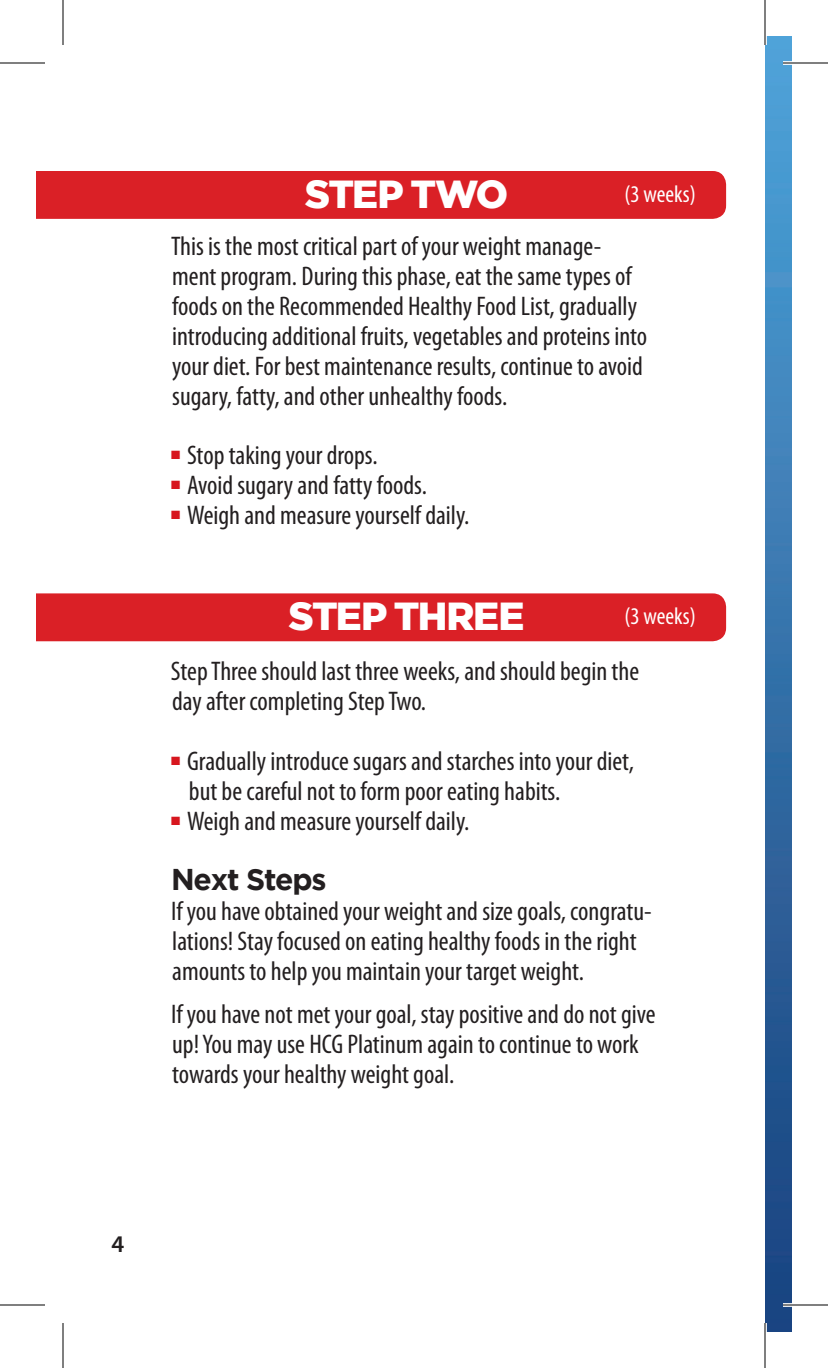
<style>
.page{position:relative;width:828px;height:1368px;background:#fff}
.page>*{position:absolute;margin:0;border:0;box-sizing:border-box;transform-origin:0 0}
.t1{font:900 39px "Gotham";letter-spacing:-.045em;color:#fff}
.t2{font:700 30px "Gotham";letter-spacing:-.04em;color:#231f20}
.t3{font:condensed 27px/30px "Myriad Pro";color:#231f20}
.t4{font:condensed 24px "Myriad Pro";color:#fff}
.t5{font:600 24px "Myriad Pro";color:#231f20}
</style>
<div class="page">
<img style="left:765px;top:36px;width:27px;height:1296px">
<div style="left:36px;top:171px;width:690px;height:48px;background:#da2026"></div>
<div style="left:36px;top:593px;width:690px;height:48px;background:#da2026"></div>
<svg style="left:783px;top:61px;width:9px;height:4px"></svg>
<svg style="left:783px;top:1303px;width:9px;height:4px"></svg>
<hr style="left:763px;top:0;width:4px;height:45px;background:#fff">
<hr style="left:763px;top:1323px;width:4px;height:45px;background:#fff">
<hr style="left:0;top:62px;width:45px;height:2px;background:#000">
<hr style="left:783px;top:62px;width:45px;height:2px;background:#000">
<hr style="left:0;top:1304px;width:45px;height:2px;background:#000">
<hr style="left:783px;top:1304px;width:45px;height:2px;background:#000">
<hr style="left:62px;top:0;width:2px;height:45px;background:#000">
<hr style="left:62px;top:1323px;width:2px;height:45px;background:#000">
<hr style="left:764px;top:0;width:2px;height:45px;background:#000">
<hr style="left:764px;top:1323px;width:2px;height:45px;background:#000">
<h1 class="t1" style="left:305px;top:171px;width:205px">STEP TWO</h1>
<p class="t4" style="left:625px;top:179px;width:73px">(3 weeks)</p>
<p class="t3" style="left:171px;top:231px;width:478px">This is the most critical part of your weight manage&shy;ment program. During this phase, eat the same types of foods on the Recommended Healthy Food List, gradually introducing additional fruits, vegetables and proteins into your diet. For best maintenance results, continue to avoid sugary, fatty, and other unhealthy foods.</p>
<p class="t3" style="left:171px;top:440px;width:208px"><sup>■</sup> Stop taking your drops.</p>
<p class="t3" style="left:171px;top:470px;width:257px"><sup>■</sup> Avoid sugary and fatty foods.</p>
<p class="t3" style="left:171px;top:500px;width:300px"><sup>■</sup> Weigh and measure yourself daily.</p>
<h1 class="t1" style="left:288px;top:594px;width:184px">STEP THREE</h1>
<p class="t4" style="left:625px;top:602px;width:73px">(3 weeks)</p>
<p class="t3" style="left:171px;top:656px;width:470px">Step Three should last three weeks, and should begin the day after completing Step Two.</p>
<p class="t3" style="left:189px;top:746px;width:447px;text-indent:-18px"><sup>■</sup> Gradually introduce sugars and starches into your diet, but be careful not to form poor eating habits.</p>
<p class="t3" style="left:171px;top:806px;width:300px"><sup>■</sup> Weigh and measure yourself daily.</p>
<p class="t2" style="left:171px;top:862px;width:157px">Next Steps</p>
<p class="t3" style="left:171px;top:896px;width:482px">If you have obtained your weight and size goals, congratu&shy;lations! Stay focused on eating healthy foods in the right amounts to help you maintain your target weight.</p>
<p class="t3" style="left:171px;top:999px;width:486px">If you have not met your goal, stay positive and do not give up! You may use HCG Platinum again to continue to work towards your healthy weight goal.</p>
<p class="t5" style="left:111px;top:1229px;width:14px">4</p>
</div>
